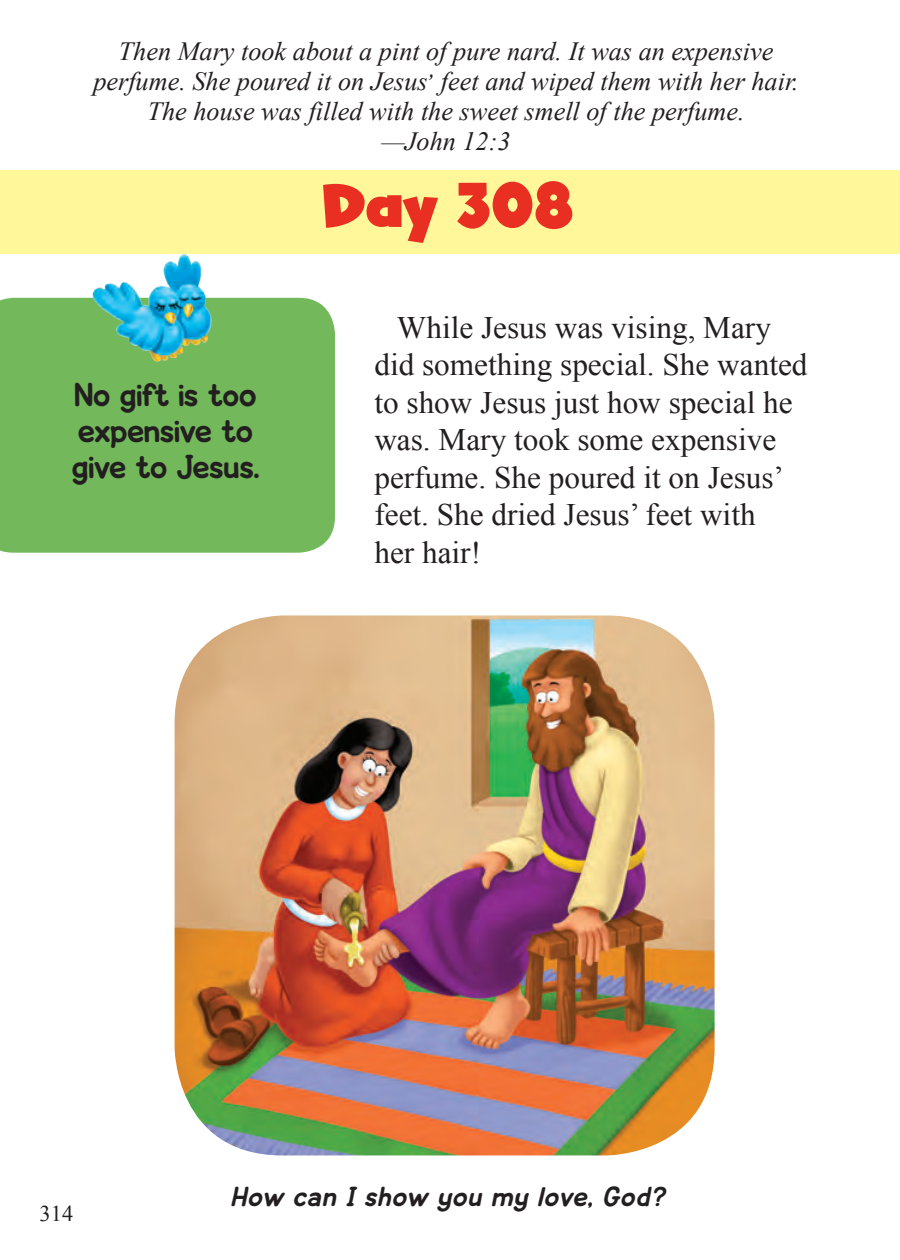
<style>
.page{position:relative;width:900px;height:1260px;background:#fff}
.page>*{position:absolute;margin:0;border:0;box-sizing:border-box;transform-origin:0 0}
.DATE{font:62.5px "Ghost Kid AOE Pro";letter-spacing:.01em;color:#e82f21}
.BODY_COPY{font:31.25px "Times New Roman";color:#231f20}
.CALL_OUT{font:30px "Loose";color:#231f20}
.SCRIPTURE_AT_TOP{font:italic 26.25px "Times New Roman";color:#231f20}
.THANK_YOU_BOTTOM_OF{font:italic 25px "Loose";letter-spacing:.05em;color:#231f20}
.t1{font:22.5px "Times New Roman";color:#231f20}
</style>
<div class="page">
<div style="left:0;top:171px;width:900px;height:83px;background:#fff79a"></div>
<div style="left:0;top:298px;width:335px;height:255px;background:#73b95b"></div>
<img style="left:175px;top:615px;width:540px;height:540px">
<img style="left:72px;top:254px;width:171px;height:148px">
<p class="SCRIPTURE_AT_TOP" style="left:119px;top:33px;width:656px">Then Mary took about a pint of pure nard. It was an expensive</p>
<p class="SCRIPTURE_AT_TOP" style="left:93px;top:63px;width:707px">perfume. She poured it on Jesus feet and wiped them with her hair.</p>
<p class="SCRIPTURE_AT_TOP" style="left:148px;top:93px;width:599px">The house was filled with the sweet smell of the perfume.</p>
<p class="SCRIPTURE_AT_TOP" style="left:382px;top:123px;width:131px">—John 12:3</p>
<p class="SCRIPTURE_AT_TOP" style="left:424px;top:65px;width:10px">’</p>
<p class="CALL_OUT" style="left:74px;top:374px;width:184px">No gift is too</p>
<p class="CALL_OUT" style="left:78px;top:410px;width:177px">expensive to</p>
<p class="CALL_OUT" style="left:72px;top:447px;width:189px">give to Jesus.</p>
<p class="DATE" style="left:323px;top:165px;width:252px">Day 308</p>
<p class="BODY_COPY" style="left:397px;top:306px;width:376px">While Jesus was vising, Mary</p>
<p class="BODY_COPY" style="left:374px;top:344px;width:435px">did something special. She wanted</p>
<p class="BODY_COPY" style="left:374px;top:381px;width:420px">to show Jesus just how special he</p>
<p class="BODY_COPY" style="left:374px;top:419px;width:403px">was. Mary took some expensive</p>
<p class="BODY_COPY" style="left:374px;top:456px;width:411px">perfume. She poured it on Jesus’</p>
<p class="BODY_COPY" style="left:374px;top:494px;width:383px">feet. She dried Jesus’ feet with</p>
<p class="BODY_COPY" style="left:374px;top:531px;width:108px">her hair!</p>
<p class="t1" style="left:40px;top:1199px;width:35px">314</p>
<p class="THANK_YOU_BOTTOM_OF" style="left:231px;top:1180px;width:435px">How can I show you my love, God?</p>
</div>
